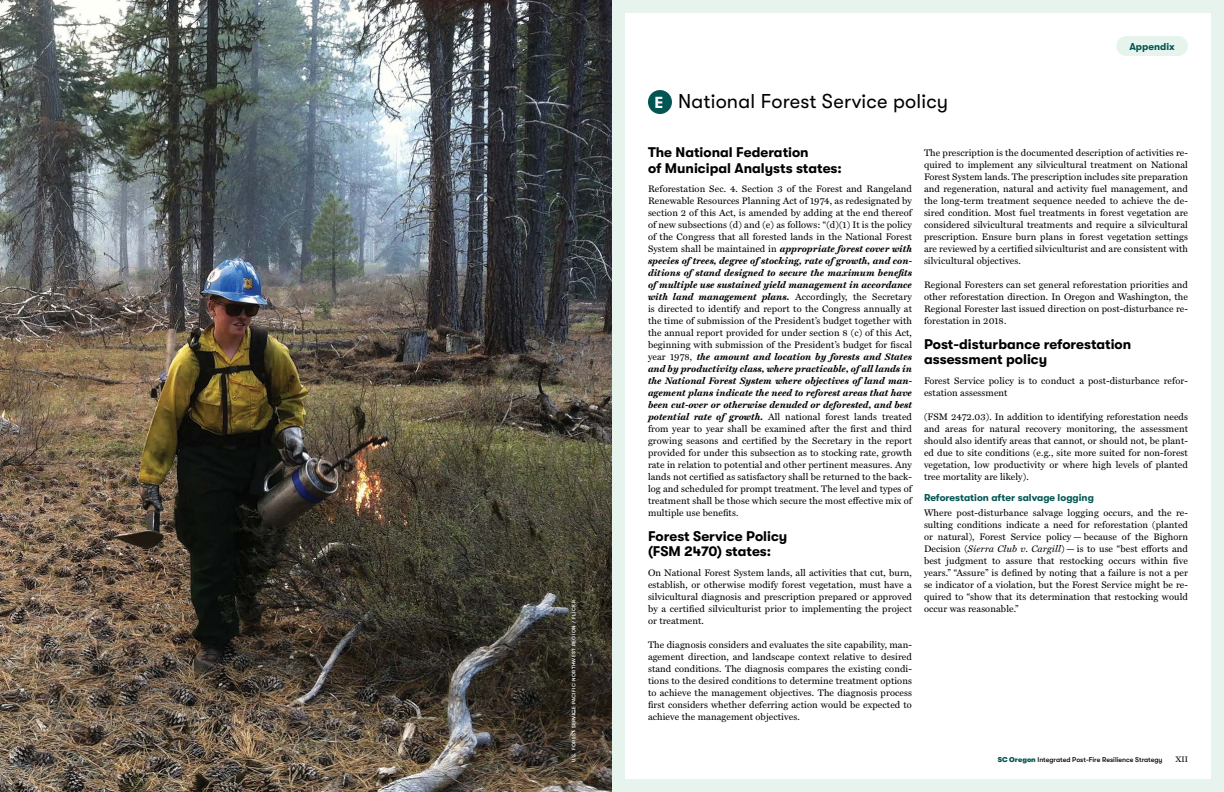
<style>
.page{position:relative;width:1224px;height:792px;background:#fff}
.page>*{position:absolute;margin:0;border:0;box-sizing:border-box;transform-origin:0 0}
.t1{font:20px "GT Walsheim";letter-spacing:.01em;color:#000}
.t2{font:700 14px/15.1px "GT Walsheim";color:#000}
.t3{font:700 10px "GT Walsheim";color:#025553}
.t4{font:9.5px/12px "Miller Text";letter-spacing:.01em;color:#000;text-align:justify}
.t5{font:8px "Miller Text";color:#000}
.t6{font:500 7px "GT Walsheim";color:#000}
.t7{font:500 5px "GT Walsheim";letter-spacing:.09em;color:#fff}
.s1{font-weight:700;font-size:16px;color:#fff}
.s2{font-weight:700;font-style:italic}
.s3{font-style:italic}
.s4{font-family:"GT Walsheim Bl";font-weight:400;color:#025553}
</style>
<div class="page">
<div style="left:612px;top:0;width:612px;height:792px;border:13px solid #e6f4ed"></div>
<div style="left:1116px;top:36px;width:72px;height:20px;background:#e6f4ed;border-radius:10px"></div>
<div style="left:648px;top:90px;width:24px;height:24px;background:#025553;border-radius:50%"></div>
<img style="left:0;top:0;width:612px;height:792px">
<p class="t7" style="left:571px;top:762px;width:164px;rotate:-90deg">U.S. FOREST SERVICE PACIFIC NORTHWEST REGION / FLICKR</p>
<p class="t3" style="left:1129px;top:41px;width:47px">Appendix</p>
<h1 class="t1" style="left:654px;top:90px;width:295px"><span class="s1">E</span> National Forest Service policy</h1>
<h2 class="t2" style="left:648px;top:145px;width:195px">The National Federation<br>of Municipal Analysts states:</h2>
<p class="t4" style="left:648px;top:182px;width:266px">Reforestation Sec. 4. Section 3 of the Forest and Rangeland Renewable Resources Planning Act of 1974, as redesignated by section 2 of this Act, is amended by adding at the end thereof of new subsections (d) and (e) as follows: “(d)(1) It is the policy of the Congress that all forested lands in the National Forest System shall be maintained in <span class="s2">appropriate forest cover with species of trees, degree of stocking, rate of growth, and con&shy;ditions of stand designed to secure the maximum benefits of multiple use sustained yield management in accordance with land management plans.</span> Accordingly, the Secretary is directed to identify and report to the Congress annually at the time of submission of the President’s budget together with the annual report provided for under section 8 (c) of this Act, beginning with submission of the President’s budget for fiscal year 1978, <span class="s2">the amount and location by forests and States and by productivity class, where practicable, of all lands in the National Forest System where objectives of land man&shy;agement plans indicate the need to reforest areas that have been cut-over or otherwise denuded or deforested, and best potential rate of growth.</span> All national forest lands treated from year to year shall be examined after the first and third growing seasons and certified by the Secretary in the report provided for under this subsection as to stocking rate, growth rate in relation to potential and other pertinent measures. Any lands not certified as satisfactory shall be returned to the back&shy;log and scheduled for prompt treatment. The level and types of treatment shall be those which secure the most effective mix of multiple use benefits.</p>
<h2 class="t2" style="left:648px;top:529px;width:141px">Forest Service Policy (FSM 2470) states:</h2>
<p class="t4" style="left:648px;top:566px;width:266px">On National Forest System lands, all activities that cut, burn, establish, or otherwise modify forest vegetation, must have a silvicultural diagnosis and prescription prepared or approved by a certified silviculturist prior to implementing the project or treatment.</p>
<p class="t4" style="left:648px;top:638px;width:266px">The diagnosis considers and evaluates the site capability, man&shy;agement direction, and landscape context relative to desired stand conditions. The diagnosis compares the existing condi&shy;tions to the desired conditions to determine treatment options to achieve the management objectives. The diagnosis process first considers whether deferring action would be expected to achieve the management objectives.</p>
<p class="t4" style="left:924px;top:146px;width:266px">The prescription is the documented description of activities re&shy;quired to implement any silvicultural treatment on National Forest System lands. The prescription includes site preparation and regeneration, natural and activity fuel management, and the long-term treatment sequence needed to achieve the de&shy;sired condition. Most fuel treatments in forest vegetation are considered silvicultural treatments and require a silvicultural prescription. Ensure burn plans in forest vegetation settings are reviewed by a certified silviculturist and are consistent with silvicultural objectives.</p>
<p class="t4" style="left:924px;top:278px;width:265px">Regional Foresters can set general reforestation priorities and other reforestation direction. In Oregon and Washington, the Regional Forester last issued direction on post-disturbance re&shy;forestation in 2018.</p>
<h2 class="t2" style="left:924px;top:337px;width:209px">Post-disturbance reforestation assessment policy</h2>
<p class="t4" style="left:924px;top:374px;width:266px">Forest Service policy is to conduct a post-disturbance refor&shy;estation assessment</p>
<p class="t4" style="left:924px;top:410px;width:266px">(FSM 2472.03). In addition to identifying reforestation needs and areas for natural recovery monitoring, the assessment should also identify areas that cannot, or should not, be plant&shy;ed due to site conditions (e.g., site more suited for non-forest vegetation, low productivity or where high levels of planted tree mortality are likely).</p>
<p class="t3" style="left:924px;top:492px;width:171px">Reforestation after salvage logging</p>
<p class="t4" style="left:924px;top:506px;width:266px">Where post-disturbance salvage logging occurs, and the re&shy;sulting conditions indicate a need for reforestation (planted or natural), Forest Service policy — because of the Bighorn Decision (<span class="s3">Sierra Club v. Cargill</span>) — is to use “best efforts and best judgment to assure that restocking occurs within five years.” “Assure” is defined by noting that a failure is not a per se indicator of a violation, but the Forest Service might be re&shy;quired to “show that its determination that restocking would occur was reasonable.”</p>
<p class="t6" style="left:998px;top:756px;width:166px"><span class="s4">SC Oregon</span> Integrated Post-Fire Resilience Strategy</p>
<p class="t5" style="left:1175px;top:753px;width:11px">xii</p>
</div>
